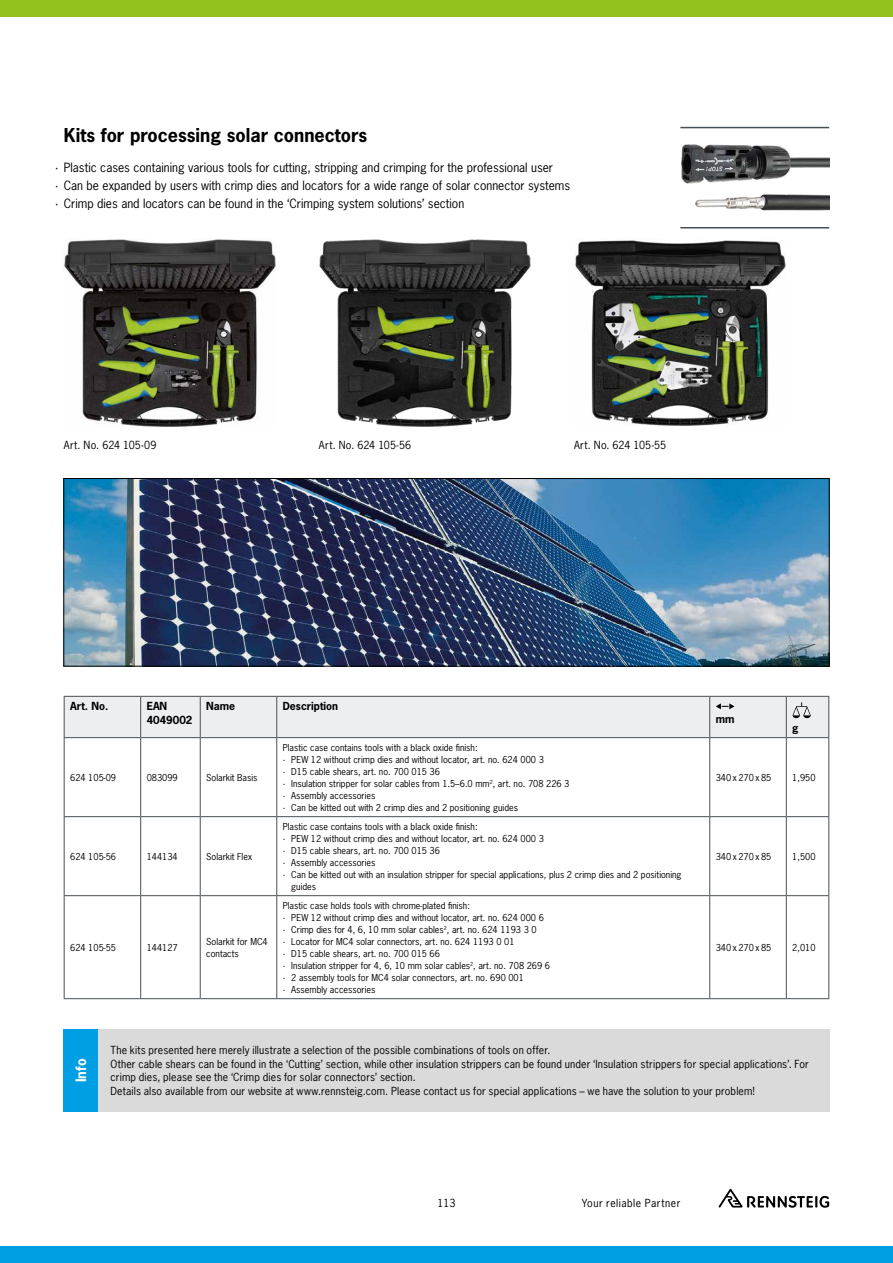
<style>
.page{position:relative;width:893px;height:1263px;background:#fff}
.page>*{position:absolute;margin:0;border:0;box-sizing:border-box;transform-origin:0 0}
.t1{font:700 18px "News Gothic Std";color:#000}
.t2{font:700 13.5px "News Gothic Std";color:#fff}
.t3{font:12px/18px "News Gothic Std";color:#000}
.t4{font:10.5px/13.5px "News Gothic Std";letter-spacing:.015em;color:#000}
.t5{font:700 10.5px/13.5px "News Gothic Std";color:#000}
.t6{font:10.5px "News Gothic Std";letter-spacing:.05em;color:#000}
.t7{font:9px/12px "News Gothic Std";color:#000}
</style>
<div class="page">
<div style="left:0;top:0;width:893px;height:17px;background:#95c11f"></div>
<div style="left:0;top:1246px;width:893px;height:17px;background:#009fe3"></div>
<svg style="left:719px;top:1189px;width:110px;height:19px"></svg>
<img style="left:64px;top:239px;width:212px;height:188px">
<img style="left:319px;top:239px;width:212px;height:188px">
<img style="left:575px;top:240px;width:211px;height:186px">
<img style="left:66px;top:480px;width:761px;height:184px">
<div style="left:64px;top:478px;width:765px;height:188px;border:1px solid #000"></div>
<hr style="left:64px;top:738px;width:1px;height:78px;background:#484f54">
<hr style="left:140px;top:738px;width:1px;height:78px;background:#484f54">
<hr style="left:200px;top:738px;width:1px;height:78px;background:#484f54">
<hr style="left:276px;top:738px;width:1px;height:78px;background:#484f54">
<hr style="left:709px;top:738px;width:1px;height:78px;background:#484f54">
<hr style="left:786px;top:738px;width:1px;height:78px;background:#484f54">
<hr style="left:828px;top:738px;width:1px;height:78px;background:#484f54">
<hr style="left:64px;top:816px;width:77px;height:1px;background:#484f54">
<hr style="left:64px;top:817px;width:1px;height:78px;background:#484f54">
<hr style="left:141px;top:816px;width:59px;height:1px;background:#484f54">
<hr style="left:140px;top:817px;width:1px;height:78px;background:#484f54">
<hr style="left:200px;top:816px;width:77px;height:1px;background:#484f54">
<hr style="left:200px;top:817px;width:1px;height:78px;background:#484f54">
<hr style="left:277px;top:816px;width:433px;height:1px;background:#484f54">
<hr style="left:276px;top:817px;width:1px;height:78px;background:#484f54">
<hr style="left:710px;top:816px;width:76px;height:1px;background:#484f54">
<hr style="left:709px;top:817px;width:1px;height:78px;background:#484f54">
<hr style="left:786px;top:816px;width:43px;height:1px;background:#484f54">
<hr style="left:786px;top:817px;width:1px;height:78px;background:#484f54">
<hr style="left:828px;top:817px;width:1px;height:78px;background:#484f54">
<hr style="left:64px;top:895px;width:77px;height:1px;background:#484f54">
<hr style="left:64px;top:896px;width:1px;height:102px;background:#484f54">
<hr style="left:141px;top:895px;width:59px;height:1px;background:#484f54">
<hr style="left:140px;top:896px;width:1px;height:102px;background:#484f54">
<hr style="left:200px;top:895px;width:77px;height:1px;background:#484f54">
<hr style="left:200px;top:896px;width:1px;height:102px;background:#484f54">
<hr style="left:277px;top:895px;width:433px;height:1px;background:#484f54">
<hr style="left:276px;top:896px;width:1px;height:102px;background:#484f54">
<hr style="left:710px;top:895px;width:76px;height:1px;background:#484f54">
<hr style="left:709px;top:896px;width:1px;height:102px;background:#484f54">
<hr style="left:786px;top:895px;width:43px;height:1px;background:#484f54">
<hr style="left:786px;top:896px;width:1px;height:102px;background:#484f54">
<hr style="left:828px;top:896px;width:1px;height:102px;background:#484f54">
<hr style="left:64px;top:998px;width:77px;height:1px;background:#484f54">
<hr style="left:141px;top:998px;width:59px;height:1px;background:#484f54">
<hr style="left:200px;top:998px;width:77px;height:1px;background:#484f54">
<hr style="left:277px;top:998px;width:433px;height:1px;background:#484f54">
<hr style="left:710px;top:998px;width:76px;height:1px;background:#484f54">
<hr style="left:786px;top:998px;width:43px;height:1px;background:#484f54">
<div style="left:64px;top:696px;width:765px;height:42px;background:#edeef0"></div>
<div style="left:64px;top:1029px;width:34px;height:82px;background:#009fe3"></div>
<div style="left:98px;top:1029px;width:731px;height:82px;background:#dadada"></div>
<hr style="left:680px;top:127px;width:149px;height:1px;background:#484f54">
<img style="left:681px;top:145px;width:148px;height:66px">
<hr style="left:680px;top:227px;width:149px;height:1px;background:#484f54">
<h1 class="t1" style="left:64px;top:123px;width:305px">Kits for processing solar connectors</h1>
<p class="t3" style="left:55px;top:159px;width:516px">· Plastic cases containing various tools for cutting, stripping and crimping for the professional user<br>· Can be expanded by users with crimp dies and locators for a wide range of solar connector systems · Crimp dies and locators can be found in the ‘Crimping system solutions’ section</p>
<p class="t4" style="left:64px;top:438px;width:94px">Art. No. 624 105-09</p>
<p class="t4" style="left:319px;top:438px;width:94px">Art. No. 624 105-56</p>
<p class="t4" style="left:574px;top:438px;width:94px">Art. No. 624 105-55</p>
<p class="t5" style="left:70px;top:700px;width:40px">Art. No.</p>
<p class="t5" style="left:147px;top:700px;width:47px">EAN<br>4049002</p>
<p class="t5" style="left:206px;top:700px;width:31px">Name</p>
<p class="t5" style="left:283px;top:700px;width:57px">Description</p>
<p class="t7" style="left:70px;top:771px;width:47px">624 105-09</p>
<p class="t7" style="left:147px;top:771px;width:33px">083099</p>
<p class="t7" style="left:206px;top:771px;width:53px">Solarkit Basis</p>
<p class="t7" style="left:70px;top:850px;width:47px">624 105-56</p>
<p class="t7" style="left:147px;top:850px;width:33px">144134</p>
<p class="t7" style="left:206px;top:850px;width:47px">Solarkit Flex</p>
<p class="t7" style="left:70px;top:941px;width:47px">624 105-55</p>
<p class="t7" style="left:147px;top:941px;width:33px">144127</p>
<p class="t7" style="left:206px;top:935px;width:63px">Solarkit for MC4 contacts</p>
<p class="t7" style="left:283px;top:741px;width:288px">Plastic case contains tools with a black oxide finish:<br>· PEW 12 without crimp dies and without locator, art. no. 624 000 3<br>· D15 cable shears, art. no. 700 015 36<br>· Insulation stripper for solar cables from 1.5–6.0 mm<sup>2</sup>, art. no. 708 226 3 · Assembly accessories<br>· Can be kitted out with 2 crimp dies and 2 positioning guides</p>
<p class="t7" style="left:283px;top:820px;width:196px">Plastic case contains tools with a black oxide finish:</p>
<p class="t7" style="left:283px;top:832px;width:263px">· PEW 12 without crimp dies and without locator, art. no. 624 000 3</p>
<p class="t7" style="left:283px;top:844px;width:159px">· D15 cable shears, art. no. 700 015 36</p>
<p class="t7" style="left:283px;top:856px;width:94px">· Assembly accessories</p>
<p class="t7" style="left:283px;top:868px;width:400px">· Can be kitted out with an insulation stripper for special applications, plus 2 crimp dies and 2 positioning</p>
<p class="t7" style="left:291px;top:880px;width:26px">guides</p>
<p class="t7" style="left:283px;top:899px;width:269px">Plastic case holds tools with chrome-plated finish:<br>· PEW 12 without crimp dies and without locator, art. no. 624 000 6<br>· Crimp dies for 4, 6, 10 mm solar cables<sup>2</sup>, art. no. 624 1193 3 0<br>· Locator for MC4 solar connectors, art. no. 624 1193 0 01<br>· D15 cable shears, art. no. 700 015 66<br>· Insulation stripper for 4, 6, 10 mm solar cables<sup>2</sup>, art. no. 708 269 6 · 2 assembly tools for MC4 solar connectors, art. no. 690 001<br>· Assembly accessories</p>
<p class="t5" style="left:716px;top:712px;width:20px">mm</p>
<p class="t5" style="left:792px;top:721px;width:8px">g</p>
<p class="t7" style="left:716px;top:771px;width:57px">340 x 270 x 85</p>
<p class="t7" style="left:792px;top:771px;width:25px">1,950</p>
<p class="t7" style="left:716px;top:850px;width:57px">340 x 270 x 85</p>
<p class="t7" style="left:792px;top:850px;width:25px">1,500</p>
<p class="t7" style="left:716px;top:941px;width:57px">340 x 270 x 85</p>
<p class="t7" style="left:792px;top:941px;width:25px">2,010</p>
<h2 class="t2" style="left:72px;top:1082px;width:26px;rotate:-90deg">Info</h2>
<p class="t4" style="left:111px;top:1043px;width:700px">The kits presented here merely illustrate a selection of the possible combinations of tools on offer.<br>Other cable shears can be found in the ‘Cutting’ section, while other insulation strippers can be found under ‘Insulation strippers for special applications’. For crimp dies, please see the ‘Crimp dies for solar connectors’ section.<br>Details also available from our website at www.rennsteig.com. Please contact us for special applications – we have the solution to your problem!</p>
<p class="t4" style="left:437px;top:1196px;width:20px">113</p>
<p class="t6" style="left:582px;top:1197px;width:100px">Your reliable Partner</p>
</div>
